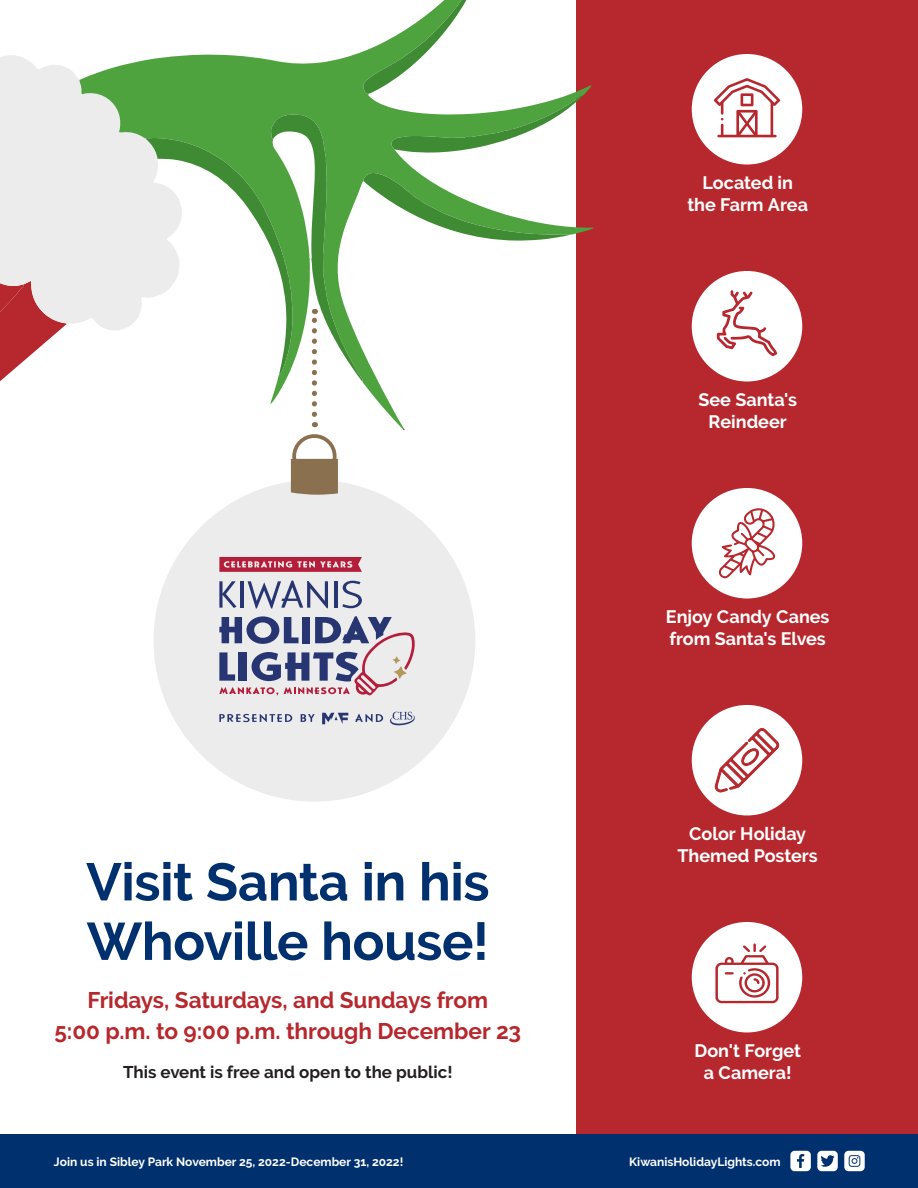
<style>
.page{position:relative;width:918px;height:1188px;background:#fff}
.page>*{position:absolute;margin:0;border:0;box-sizing:border-box;transform-origin:0 0}
.t1{font:700 52.65px/59.6px "Raleway";letter-spacing:-.01em;color:#00306d}
.t2{font:700 22.65px/30.9px "Raleway";letter-spacing:-.005em;color:#b6282d;text-align:center}
.t3{font:700 18px/21.6px "Raleway";color:#fff;text-align:center}
.t4{font:700 16.95px "Raleway";color:#231f20}
.t5{font:700 12px "Raleway";color:#fff}
</style>
<div class="page">
<div style="left:0;top:1134px;width:918px;height:54px;background:#00306d"></div>
<svg style="left:844px;top:1151px;width:21px;height:20px"></svg>
<svg style="left:817px;top:1151px;width:21px;height:20px"></svg>
<svg style="left:790px;top:1151px;width:21px;height:20px"></svg>
<div style="left:576px;top:0;width:342px;height:1134px;background:#b6282d"></div>
<div style="left:692px;top:705px;width:110px;height:110px;background:#fff;border-radius:50%"></div>
<svg style="left:715px;top:728px;width:65px;height:64px"></svg>
<div style="left:692px;top:54px;width:110px;height:111px;background:#fff;border-radius:50%"></div>
<svg style="left:714px;top:78px;width:66px;height:59px"></svg>
<div style="left:692px;top:271px;width:110px;height:111px;background:#fff;border-radius:50%"></div>
<svg style="left:717px;top:290px;width:60px;height:66px"></svg>
<div style="left:692px;top:922px;width:110px;height:110px;background:#fff;border-radius:50%"></div>
<svg style="left:715px;top:943px;width:64px;height:60px"></svg>
<div style="left:692px;top:488px;width:110px;height:111px;background:#fff;border-radius:50%"></div>
<svg style="left:718px;top:508px;width:57px;height:70px"></svg>
<svg style="left:0;top:331px;width:59px;height:51px"></svg>
<svg style="left:0;top:55px;width:79px;height:276px;background:#e7dadb"></svg>
<svg style="left:79px;top:60px;width:515px;height:369px"></svg>
<div style="left:154px;top:480px;width:321px;height:322px;background:#ececec;border-radius:50%"></div>
<svg style="left:291px;top:434px;width:47px;height:61px"></svg>
<svg style="left:145px;top:0;width:437px;height:414px"></svg>
<svg style="left:219px;top:581px;width:18px;height:27px"></svg>
<hr style="left:240px;top:581px;width:3px;height:27px;background:#283573">
<svg style="left:248px;top:581px;width:80px;height:28px"></svg>
<hr style="left:335px;top:581px;width:3px;height:27px;background:#283573">
<svg style="left:342px;top:581px;width:20px;height:27px"></svg>
<svg style="left:219px;top:557px;width:143px;height:15px;background:#be465d"></svg>
<svg style="left:219px;top:616px;width:196px;height:80px"></svg>
<svg style="left:219px;top:714px;width:73px;height:8px"></svg>
<svg style="left:301px;top:714px;width:14px;height:8px"></svg>
<svg style="left:322px;top:713px;width:26px;height:11px"></svg>
<svg style="left:390px;top:712px;width:25px;height:13px"></svg>
<svg style="left:355px;top:714px;width:28px;height:8px"></svg>
<p class="t3" style="left:687px;top:172px;width:122px">Located in the Farm Area</p>
<p class="t3" style="left:698px;top:389px;width:100px">See Santa's<br>Reindeer</p>
<h1 class="t1" style="left:86px;top:852px;width:405px">Visit Santa in his<br>Whoville house!</h1>
<p class="t2" style="left:55px;top:984px;width:468px">Fridays, Saturdays, and Sundays from<br>5:00 p.m. to 9:00 p.m. through December 23</p>
<p class="t4" style="left:123px;top:1062px;width:331px">This event is free and open to the public!</p>
<p class="t3" style="left:666px;top:606px;width:165px;text-align:left">Enjoy Candy Canes from Santa's Elves</p>
<p class="t3" style="left:678px;top:823px;width:142px">Color Holiday<br>Themed Posters</p>
<p class="t3" style="left:694px;top:1040px;width:108px">Don't Forget a Camera!</p>
<p class="t5" style="left:54px;top:1155px;width:351px">Join us in Sibley Park November 25, 2022-December 31, 2022!</p>
<p class="t5" style="left:629px;top:1155px;width:153px">KiwanisHolidayLights.com</p>
</div>
